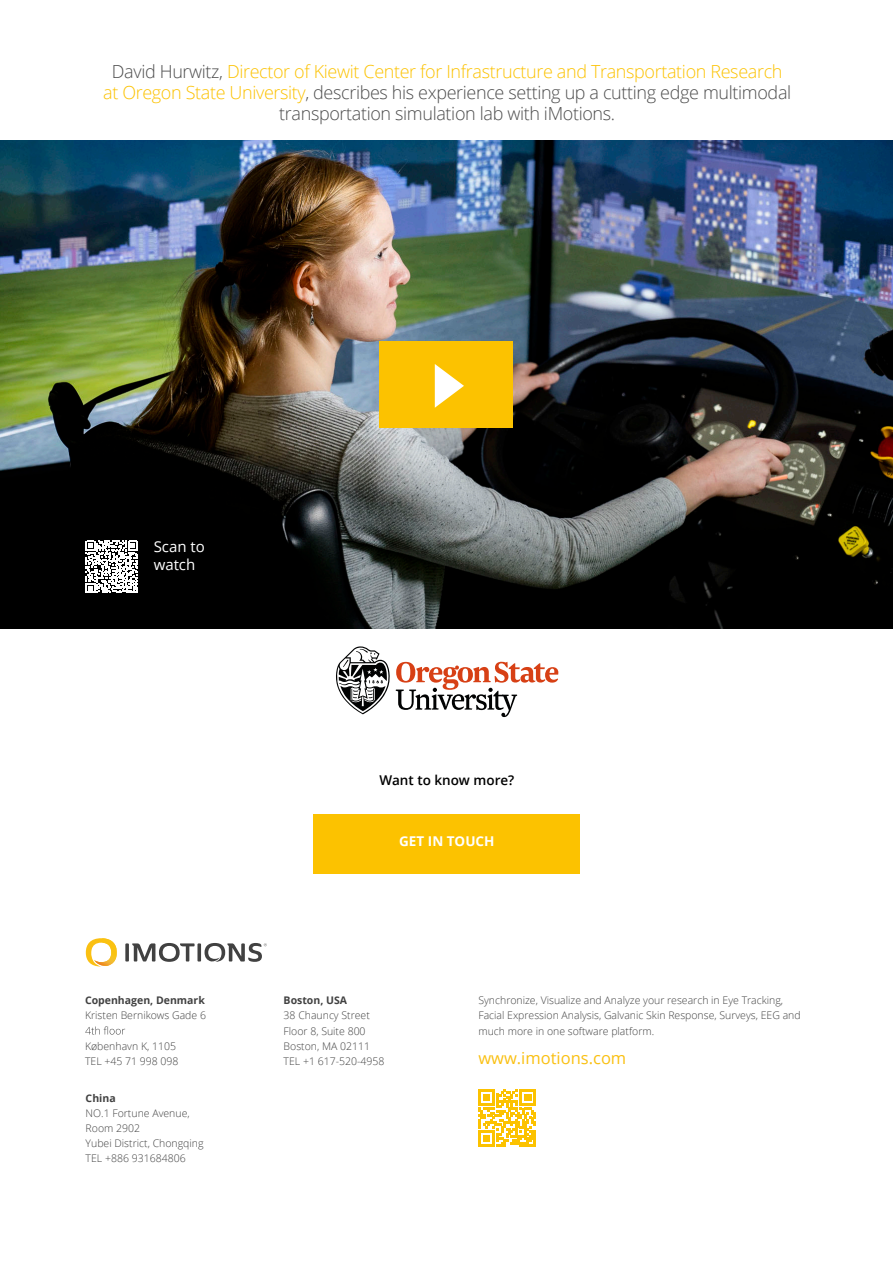
<style>
.page{position:relative;width:893px;height:1263px;background:#fff}
.page>*{position:absolute;margin:0;border:0;box-sizing:border-box;transform-origin:0 0}
.Headline_1{font:300 18px/21px "Open Sans";letter-spacing:-.02em;color:#4d4d4d;text-align:center}
.t1{font:16.5px "Open Sans";color:#fac012}
.Headline_2{font:15px/18px "Open Sans";color:#fff}
.t2{font:600 13.5px "Open Sans";color:#000}
.t3{font:700 13.5px "Open Sans";color:#fff}
.t4{font:300 10.5px/15px "Open Sans";color:#414141}
.s1{color:#fcc200}
.s2{font-weight:700}
</style>
<div class="page">
<svg style="left:86px;top:939px;width:31px;height:27px"></svg>
<img style="left:94px;top:938px;width:22px;height:28px">
<svg style="left:125px;top:943px;width:4px;height:18px"></svg>
<svg style="left:197px;top:943px;width:4px;height:18px"></svg>
<svg style="left:205px;top:943px;width:62px;height:19px"></svg>
<svg style="left:132px;top:943px;width:63px;height:19px"></svg>
<svg style="left:85px;top:1026px;width:40px;height:8px"></svg>
<div style="left:314px;top:814px;width:266px;height:59px;background:#fcc200"></div>
<img style="left:0;top:140px;width:893px;height:488px">
<div style="left:379px;top:342px;width:133px;height:86px;background:#fcc200"></div>
<svg style="left:435px;top:364px;width:29px;height:44px"></svg>
<svg style="left:336px;top:646px;width:222px;height:71px"></svg>
<svg style="left:85px;top:541px;width:53px;height:52px"></svg>
<svg style="left:478px;top:1089px;width:58px;height:58px"></svg>
<p class="Headline_1" style="left:103px;top:60px;width:689px">David Hurwitz, <span class="s1">Director of Kiewit Center for Infrastructure and Transportation Research at Oregon State University</span>, describes his experience setting up a cutting edge multimodal transportation simulation lab with iMotions.</p>
<p class="Headline_2" style="left:154px;top:537px;width:53px">Scan to watch</p>
<p class="t4" style="left:85px;top:993px;width:123px"><span class="s2">Copenhagen, Denmark<br></span>Kristen Bernikows Gade 6</p>
<p class="t4" style="left:85px;top:1038px;width:95px">København K, 1105<br>TEL +45 71 998 098</p>
<p class="t4" style="left:86px;top:1091px;width:119px"><span class="s2">China<br></span>NO.1 Fortune Avenue,<br>Room 2902<br>Yubei District, Chongqing<br>TEL +886 931684806</p>
<p class="t2" style="left:379px;top:770px;width:136px">Want to know more?</p>
<p class="t3" style="left:399px;top:831px;width:97px">GET IN TOUCH</p>
<p class="t4" style="left:284px;top:993px;width:102px"><span class="s2">Boston, USA<br></span>38 Chauncy Street<br>Floor 8, Suite 800<br>Boston, MA 02111<br>TEL +1 617-520-4958</p>
<p class="t4" style="left:478px;top:993px;width:324px">Synchronize, Visualize and Analyze your research in Eye Tracking,<br>Facial Expression Analysis, Galvanic Skin Response, Surveys, EEG and much more in one software platform.</p>
<p class="t1" style="left:478px;top:1047px;width:149px">www.imotions.com</p>
</div>
